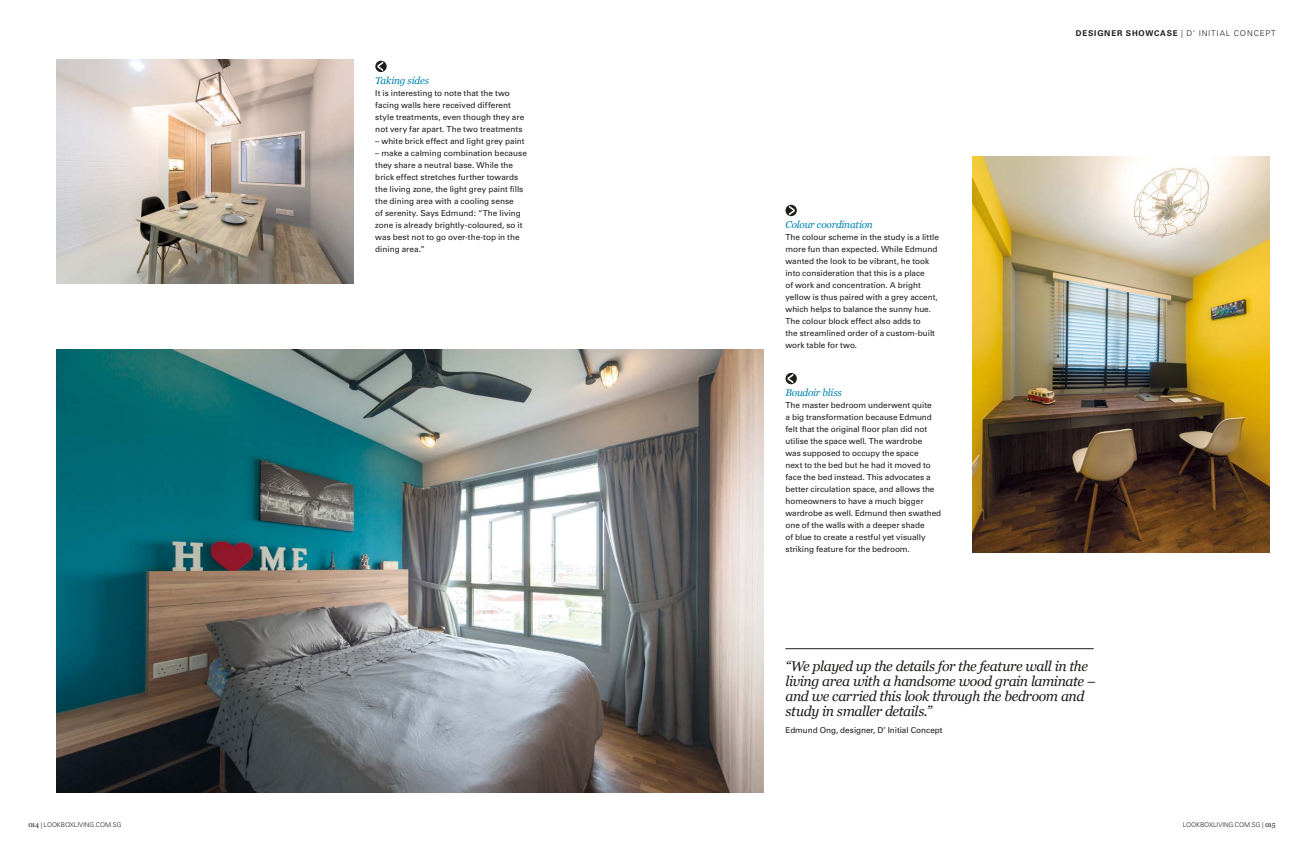
<style>
.page{position:relative;width:1304px;height:851px;background:#fff}
.page>*{position:absolute;margin:0;border:0;box-sizing:border-box;transform-origin:0 0}
.t1{font:italic 14px/15px "Georgia";letter-spacing:-.03em;color:#1d1d1b}
.t2{font:italic 10px "Georgia";letter-spacing:-.02em;color:#0082b3}
.t3{font:8.2px/12px "Univers";color:#1d1d1b}
.t4{font:300 8px "Univers";letter-spacing:.105em;color:#1d1d1b}
.t5{font:300 6.5px "Univers";letter-spacing:-.015em;color:#1d1d1b}
.s1{font-weight:700}
.s2{font-family:"Georgia";font-weight:400;font-size:7px}
</style>
<div class="page">
<img style="left:972px;top:156px;width:297px;height:396px">
<svg style="left:785px;top:205px;width:12px;height:11px"></svg>
<svg style="left:789px;top:205px;width:6px;height:10px"></svg>
<img style="left:57px;top:349px;width:707px;height:443px">
<img style="left:57px;top:59px;width:296px;height:225px">
<svg style="left:375px;top:61px;width:12px;height:11px"></svg>
<svg style="left:377px;top:61px;width:6px;height:10px"></svg>
<svg style="left:785px;top:373px;width:12px;height:11px"></svg>
<svg style="left:788px;top:373px;width:5px;height:10px"></svg>
<hr style="left:785px;top:648px;width:309px;height:1px;background:#1d1d1b">
<p class="t2" style="left:375px;top:73px;width:55px">Taking sides</p>
<p class="t3" style="left:375px;top:87px;width:150px">It is interesting to note that the two facing walls here received different style treatments, even though they are not very far apart. The two treatments</p>
<p class="t3" style="left:375px;top:135px;width:151px">– white brick effect and light grey paint</p>
<p class="t3" style="left:375px;top:147px;width:153px">– make a calming combination because they share a neutral base. While the brick effect stretches further towards the living zone, the light grey paint fills the dining area with a cooling sense<br>of serenity. Says Edmund: “The living zone is already brightly-coloured, so it was best not to go over-the-top in the dining area.”</p>
<p class="t2" style="left:785px;top:217px;width:89px">Colour coordination</p>
<p class="t3" style="left:785px;top:231px;width:155px">The colour scheme in the study is a little more fun than expected. While Edmund wanted the look to be vibrant, he took into consideration that this is a place<br>of work and concentration. A bright yellow is thus paired with a grey accent, which helps to balance the sunny hue.<br>The colour block effect also adds to<br>the streamlined order of a custom-built work table for two.</p>
<p class="t2" style="left:785px;top:385px;width:58px">Boudoir bliss</p>
<p class="t3" style="left:785px;top:399px;width:157px">The master bedroom underwent quite<br>a big transformation because Edmund felt that the original floor plan did not utilise the space well. The wardrobe<br>was supposed to occupy the space<br>next to the bed but he had it moved to face the bed instead. This advocates a better circulation space, and allows the homeowners to have a much bigger wardrobe as well. Edmund then swathed one of the walls with a deeper shade<br>of blue to create a restful yet visually striking feature for the bedroom.</p>
<p class="t4" style="left:1076px;top:28px;width:201px"><span class="s1">DESIGNER SHOWCASE</span> | D’ INITIAL CONCEPT</p>
<h1 class="t1" style="left:785px;top:658px;width:312px">“We played up the details for the feature wall in the living area with a handsome wood grain laminate – and we carried this look through the bedroom and study in smaller details.”</h1>
<p class="t3" style="left:785px;top:723px;width:159px">Edmund Ong, designer, D’ Initial Concept</p>
<p class="t5" style="left:28px;top:820px;width:95px"><span class="s2">014</span> | LOOKBOXLIVING.COM.SG</p>
<p class="t5" style="left:1183px;top:820px;width:94px">LOOKBOXLIVING.COM.SG | <span class="s2">015</span></p>
</div>
